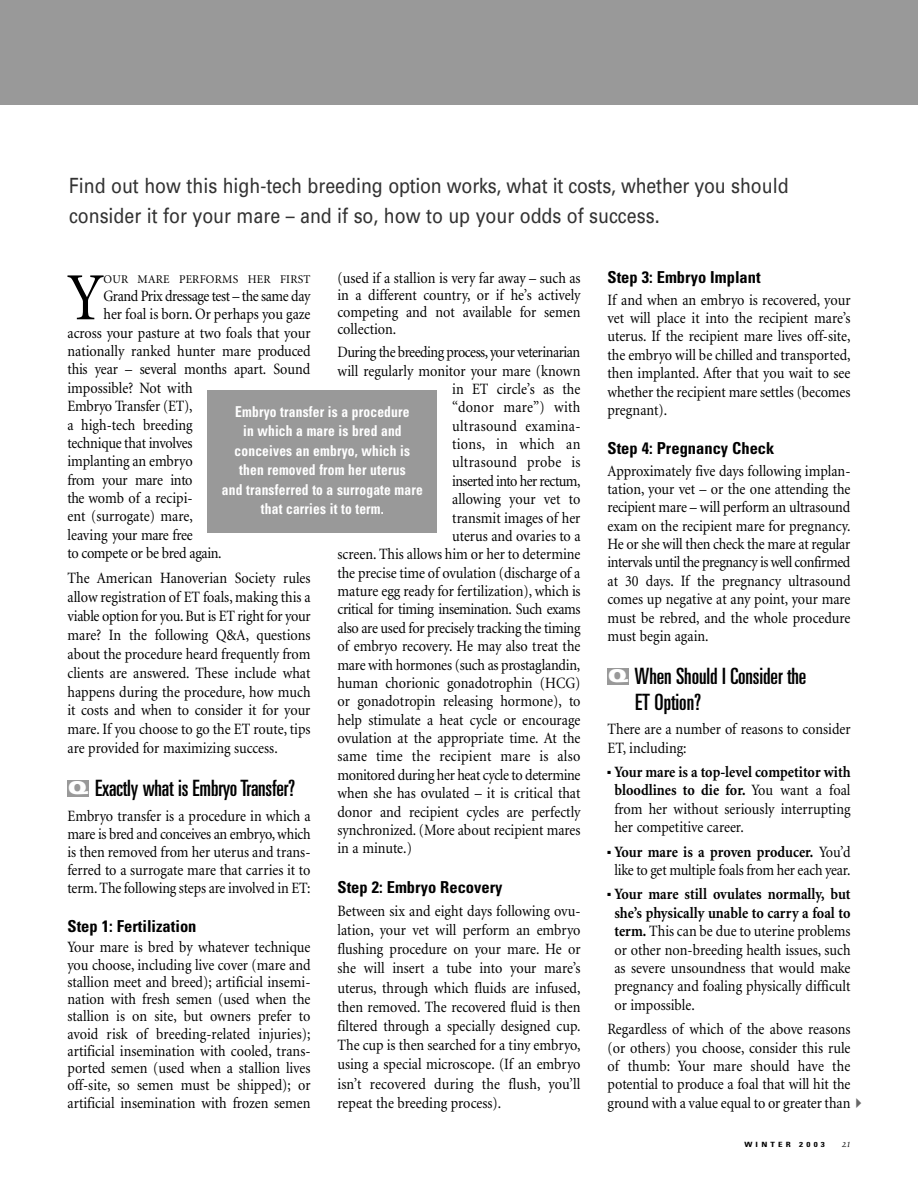
<style>
.page{position:relative;width:918px;height:1188px;background:#fff}
.page>*{position:absolute;margin:0;border:0;box-sizing:border-box;transform-origin:0 0}
.t1{font:67.5px "Minion";color:#000;scale:.9 1}
.t2{font:ultra-condensed 22.5px/25.5px "Univers";letter-spacing:-.005em;color:#000}
.t3{font:21px/30px "Univers";color:#333;scale:.85 1}
.t4{font:900 expanded 17.55px "Univers";color:#fff}
.t5{font:700 condensed 16.5px "Univers";color:#000}
.t6{font:15.75px/18.3px "Minion";color:#000;text-align:justify;scale:.9 1}
.t7{font:15.75px "Minion";letter-spacing:.02em;color:#000;scale:.9 1}
.t8{font:15.75px "Minion";letter-spacing:-.025em;color:#000;scale:.9 1}
.t9{font:15.75px "Minion";letter-spacing:-.03em;color:#000;scale:.9 1}
.t10{font:15.75px "Minion";letter-spacing:-.02em;color:#000;scale:.9 1}
.t11{font:15.75px "Minion";letter-spacing:-.035em;color:#000;scale:.9 1}
.t12{font:15.75px "Minion";letter-spacing:-.04em;color:#000;scale:.9 1}
.t13{font:700 condensed 15px/19.5px "Univers";letter-spacing:.015em;color:#fff;text-align:center;scale:.9 1}
.t14{font:11.85px "Minion";letter-spacing:.02em;color:#000}
.t15{font:700 condensed 7.2px "Univers";letter-spacing:.355em;color:#000;scale:1.25 1}
.s1{font-weight:700}
.s2{color:#666}
</style>
<div class="page">
<div style="left:0;top:0;width:918px;height:105px;background:#999"></div>
<div style="left:68px;top:780px;width:21px;height:16px;background:#999"></div>
<div style="left:608px;top:668px;width:21px;height:16px;background:#999"></div>
<div style="left:208px;top:390px;width:229px;height:143px;background:#999"></div>
<hr style="left:0;top:0;width:1px;height:1188px;background:#d9d9d9">
<h3 class="t3" style="left:69px;top:172px;width:848px">Find out how this high-tech breeding option works, what it costs, whether you should consider it for your mare – and if so, how to up your odds of success.</h3>
<p class="t6" style="left:338px;top:270px;width:272px;line-height:17.2px">(used if a stallion is very far away – such as in a different country, or if he’s actively competing and not available for semen collection.</p>
<p class="t11" style="left:338px;top:346px;width:271px">During the breeding process, your veterinarian</p>
<p class="t6" style="left:338px;top:363px;width:272px">will regularly monitor your mare (known</p>
<p class="t6" style="left:452px;top:381px;width:144px">in ET circle’s as the</p>
<p class="t7" style="left:452px;top:401px;width:144px">“donor mare”) with</p>
<p class="t7" style="left:452px;top:420px;width:144px">ultrasound examina-</p>
<p class="t7" style="left:452px;top:438px;width:144px">tions, in which an</p>
<p class="t7" style="left:452px;top:456px;width:144px">ultrasound probe is</p>
<p class="t12" style="left:452px;top:475px;width:144px">inserted into her rectum,</p>
<p class="t6" style="left:452px;top:491px;width:144px">allowing your vet to</p>
<p class="t6" style="left:452px;top:510px;width:144px">transmit images of her</p>
<p class="t6" style="left:452px;top:528px;width:144px">uterus and ovaries to a</p>
<p class="t6" style="left:338px;top:546px;width:272px">screen. This allows him or her to determine</p>
<p class="t6" style="left:338px;top:565px;width:271px">the precise time of ovulation (discharge of a</p>
<p class="t6" style="left:338px;top:583px;width:272px">mature egg ready for fertilization), which is</p>
<p class="t9" style="left:338px;top:603px;width:271px">critical for timing insemination. Such exams</p>
<p class="t10" style="left:338px;top:622px;width:272px">also are used for precisely tracking the timing</p>
<p class="t6" style="left:338px;top:638px;width:272px">of embryo recovery. He may also treat the</p>
<p class="t6" style="left:338px;top:657px;width:271px">mare with hormones (such as prostaglandin,</p>
<p class="t6" style="left:338px;top:675px;width:272px">human chorionic gonadotrophin (HCG)</p>
<p class="t6" style="left:338px;top:693px;width:272px">or gonadotropin releasing hormone), to</p>
<p class="t6" style="left:338px;top:712px;width:272px">help stimulate a heat cycle or encourage</p>
<p class="t6" style="left:338px;top:730px;width:272px">ovulation at the appropriate time. At the</p>
<p class="t7" style="left:338px;top:750px;width:271px">same time the recipient mare is also</p>
<p class="t8" style="left:338px;top:769px;width:272px">monitored during her heat cycle to determine</p>
<p class="t6" style="left:338px;top:785px;width:272px">when she has ovulated – it is critical that</p>
<p class="t6" style="left:338px;top:804px;width:272px">donor and recipient cycles are perfectly</p>
<p class="t6" style="left:338px;top:822px;width:272px">synchronized. (More about recipient mares</p>
<p class="t6" style="left:338px;top:840px;width:84px">in a minute.)</p>
<p class="t5" style="left:338px;top:882px;width:167px">Step 2: Embryo Recovery</p>
<p class="t6" style="left:338px;top:902px;width:272px;line-height:19.2px">Between six and eight days following ovu&shy;lation, your vet will perform an embryo flushing procedure on your mare. He or she will insert a tube into your mare’s uterus, through which fluids are infused, then removed. The recovered fluid is then filtered through a specially designed cup.<br>The cup is then searched for a tiny embryo, using a special microscope. (If an embryo isn’t recovered during the flush, you’ll repeat the breeding process).</p>
<h1 class="t1" style="left:68px;top:271px;width:42px">Y</h1>
<p class="t14" style="left:104px;top:274px;width:209px">OUR MARE PERFORMS HER FIRST</p>
<p class="t9" style="left:104px;top:290px;width:231px">Grand Prix dressage test – the same day</p>
<p class="t6" style="left:104px;top:306px;width:232px">her foal is born. Or perhaps you gaze</p>
<p class="t6" style="left:68px;top:325px;width:272px">across your pasture at two foals that your</p>
<p class="t6" style="left:68px;top:343px;width:272px">nationally ranked hunter mare produced</p>
<p class="t6" style="left:68px;top:361px;width:271px">this year – several months apart. Sound</p>
<p class="t6" style="left:68px;top:380px;width:141px">impossible? Not with</p>
<p class="t6" style="left:68px;top:398px;width:141px">Embryo Transfer (ET),</p>
<p class="t6" style="left:68px;top:417px;width:141px">a high-tech breeding</p>
<p class="t6" style="left:68px;top:435px;width:141px">technique that involves</p>
<p class="t6" style="left:68px;top:453px;width:141px">implanting an embryo</p>
<p class="t10" style="left:68px;top:473px;width:141px">from your mare into</p>
<p class="t6" style="left:68px;top:490px;width:141px">the womb of a recipi-</p>
<p class="t6" style="left:68px;top:508px;width:141px">ent (surrogate) mare,</p>
<p class="t8" style="left:68px;top:529px;width:141px">leaving your mare free</p>
<p class="t8" style="left:68px;top:547px;width:173px">to compete or be bred again.</p>
<p class="t6" style="left:68px;top:570px;width:272px;line-height:18.9px">The American Hanoverian Society rules allow registration of ET foals, making this a viable option for you. But is ET right for your mare? In the following Q&amp;A, questions about the procedure heard frequently from clients are answered. These include what happens during the procedure, how much it costs and when to consider it for your mare. If you choose to go the ET route, tips are provided for maximizing success.</p>
<h2 class="t2" style="left:95px;top:778px;width:202px">Exactly what is Embryo Transfer?</h2>
<p class="t6" style="left:68px;top:808px;width:272px">Embryo transfer is a procedure in which a mare is bred and conceives an embryo, which is then removed from her uterus and trans&shy;ferred to a surrogate mare that carries it to term. The following steps are involved in ET:</p>
<p class="t5" style="left:68px;top:920px;width:131px">Step 1: Fertilization</p>
<p class="t6" style="left:68px;top:940px;width:272px;line-height:17.2px">Your mare is bred by whatever technique you choose, including live cover (mare and stallion meet and breed); artificial insemi&shy;nation with fresh semen (used when the stallion is on site, but owners prefer to avoid risk of breeding-related injuries); artificial insemination with cooled, trans&shy;ported semen (used when a stallion lives off-site, so semen must be shipped); or artificial insemination with frozen semen</p>
<p class="t13" style="left:222px;top:403px;width:225px">Embryo transfer is a procedure<br>in which a mare is bred and conceives an embryo, which is then removed from her uterus<br>and transferred to a surrogate mare that carries it to term.</p>
<p class="t4" style="left:68px;top:782px;width:21px">Q</p>
<p class="t5" style="left:608px;top:271px;width:155px">Step 3: Embryo Implant</p>
<p class="t6" style="left:608px;top:292px;width:272px">If and when an embryo is recovered, your vet will place it into the recipient mare’s uterus. If the recipient mare lives off-site, the embryo will be chilled and transported, then implanted. After that you wait to see whether the recipient mare settles (becomes pregnant).</p>
<p class="t5" style="left:608px;top:442px;width:168px">Step 4: Pregnancy Check</p>
<p class="t6" style="left:608px;top:463px;width:272px">Approximately five days following implan&shy;tation, your vet – or the one attending the recipient mare – will perform an ultrasound exam on the recipient mare for pregnancy.<br>He or she will then check the mare at regular intervals until the pregnancy is well confirmed at 30 days. If the pregnancy ultrasound comes up negative at any point, your mare must be rebred, and the whole procedure must begin again.</p>
<h2 class="t2" style="left:634px;top:666px;width:174px">When Should I Consider the<br>ET Option?</h2>
<p class="t6" style="left:608px;top:721px;width:272px">There are a number of reasons to consider<br>ET, including:</p>
<p class="t6" style="left:614px;top:764px;width:264px;text-indent:-7px">■ <span class="s1">Your mare is a top-level competitor with bloodlines to die for.</span> You want a foal from her without seriously interrupting her competitive career.</p>
<p class="t6" style="left:608px;top:844px;width:272px;text-align:center">■ <span class="s1">Your mare is a proven producer.</span> You’d like to get multiple foals from her each year.</p>
<p class="t6" style="left:614px;top:887px;width:264px;text-indent:-7px">■ <span class="s1">Your mare still ovulates normally, but she’s physically unable to carry a foal to term.</span> This can be due to uterine problems or other non-breeding health issues, such as severe unsoundness that would make pregnancy and foaling physically difficult or impossible.</p>
<p class="t6" style="left:607px;top:1021px;width:272px">Regardless of which of the above reasons (or others) you choose, consider this rule of thumb: Your mare should have the potential to produce a foal that will hit the</p>
<p class="t4" style="left:608px;top:670px;width:21px">Q</p>
<p class="t6" style="left:607px;top:1095px;width:289px">ground with a value equal to or greater than<span class="s2">✔</span></p>
<p class="t15" style="left:744px;top:1142px;width:66px">WINTER 2003</p>
</div>
